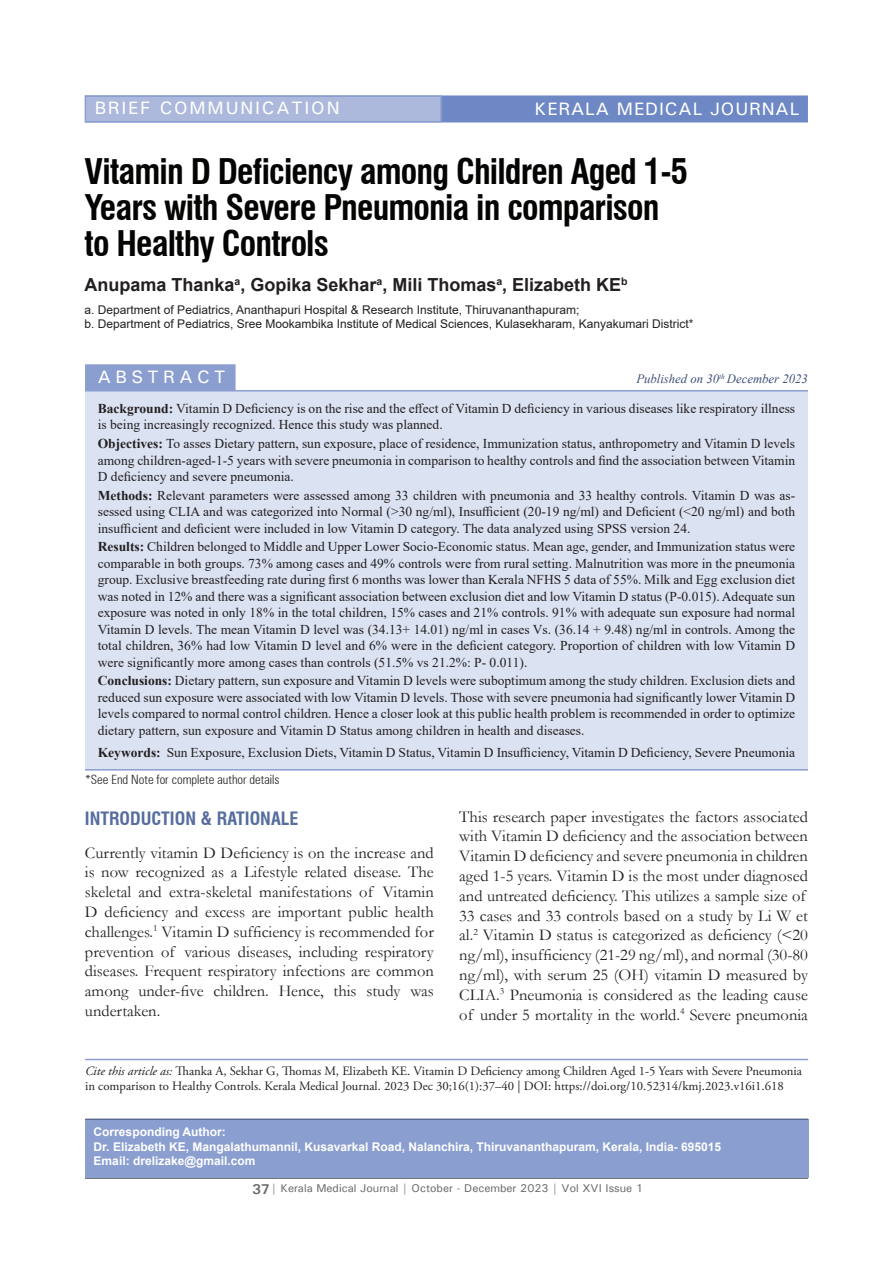
<style>
.page{position:relative;width:893px;height:1263px;background:#fff}
.page>*{position:absolute;margin:0;border:0;box-sizing:border-box;transform-origin:0 0}
.t1{font:700 condensed 34.5px/36px "Swiss 721 BT";letter-spacing:-.025em;color:#040503}
.Title_Name{font:700 18px "Arial";color:#231f20}
.Head_1{font:700 condensed 18px "Swiss 721 BT";color:#566d9e}
.t2{font:500 18px "Univers";letter-spacing:.05em;color:#fff}
.t3{font:500 18px "Univers";letter-spacing:.1em;color:#fff}
.t4{font:500 18px "Univers";letter-spacing:.25em;color:#fff}
.Para_1{font:16.5px/19.8px "Garamond";color:#231f20;text-align:justify}
.Abstract{font:13.5px/16.5px "Times New Roman";color:#231f20;text-align:justify}
.t5{font:12.75px/15.3px "Adobe Garamond Pro";color:#231f20}
.t6{font:300 condensed 12.75px "Zurich BT";color:#231f20}
.t7{font:italic 12.75px "Times New Roman";color:#3e4f77}
.Title_Name-2{font:12px/14.4px "Arial";color:#231f20}
.t8{font:700 12px/14.4px "Arial";color:#fff}
.t9{font:500 11.25px "Univers";color:#6c6d70}
.s1{font-weight:700}
.s2{font-style:italic}
.s3{font-weight:700;font-size:14.25px}
</style>
<div class="page">
<hr style="left:85px;top:1178px;width:723px;height:1px;background:#57585a">
<div style="left:85px;top:95px;width:723px;height:27px;background:#6d88c5;border:2px solid #6d88c5"></div>
<div style="left:85px;top:95px;width:357px;height:27px;background:#acb8dc;border:2px solid #8b9ed0"></div>
<div style="left:85px;top:1119px;width:723px;height:59px;background:#8b9ed0"></div>
<hr style="left:85px;top:1119px;width:723px;height:1px;background:#3e4f77">
<hr style="left:85px;top:1059px;width:723px;height:1px;background:#8b9ed0">
<div style="left:85px;top:364px;width:151px;height:26px;background:#8b9ed0;border:2px solid #8b9ed0"></div>
<div style="left:85px;top:391px;width:723px;height:378px;background:#dbe2f2"></div>
<hr style="left:85px;top:390px;width:723px;height:1px;background:#8b9ed0">
<hr style="left:85px;top:769px;width:723px;height:1px;background:#8b9ed0">
<p class="t3" style="left:95px;top:97px;width:246px">BRIEF COMMUNICATION</p>
<p class="t2" style="left:534px;top:97px;width:266px">KERALA MEDICAL JOURNAL</p>
<p class="t1" style="left:85px;top:154px;width:605px">Vitamin D Deficiency among Children Aged 1-5<br>Years with Severe Pneumonia in comparison to Healthy Controls</p>
<p class="Title_Name" style="left:85px;top:272px;width:545px">Anupama Thanka<sup>a</sup>, Gopika Sekhar<sup>a</sup>, Mili Thomas<sup>a</sup>, Elizabeth KE<sup>b</sup></p>
<p class="Title_Name-2" style="left:85px;top:302px;width:610px">a. Department of Pediatrics, Ananthapuri Hospital &amp; Research Institute, Thiruvananthapuram;<br>b. Department of Pediatrics, Sree Mookambika Institute of Medical Sciences, Kulasekharam, Kanyakumari District*</p>
<p class="t4" style="left:98px;top:365px;width:129px">ABSTRACT</p>
<p class="Abstract" style="left:98px;top:400px;width:699px"><span class="s1">Background:</span> Vitamin D Deficiency is on the rise and the effect of Vitamin D deficiency in various diseases like respiratory illness is being increasingly recognized. Hence this study was planned.</p>
<p class="Abstract" style="left:98px;top:435px;width:699px"><span class="s1">Objectives:</span> To asses Dietary pattern, sun exposure, place of residence, Immunization status, anthropometry and Vitamin D levels among children-aged-1-5 years with severe pneumonia in comparison to healthy controls and find the association between Vitamin D deficiency and severe pneumonia.</p>
<p class="Abstract" style="left:98px;top:486px;width:699px"><span class="s1">Methods:</span> Relevant parameters were assessed among 33 children with pneumonia and 33 healthy controls. Vitamin D was as&shy;sessed using CLIA and was categorized into Normal (&gt;30 ng/ml), Insufficient (20-19 ng/ml) and Deficient (&lt;20 ng/ml) and both insufficient and deficient were included in low Vitamin D category. The data analyzed using SPSS version 24.</p>
<p class="Abstract" style="left:98px;top:538px;width:699px"><span class="s1">Results:</span> Children belonged to Middle and Upper Lower Socio-Economic status. Mean age, gender, and Immunization status were comparable in both groups. 73% among cases and 49% controls were from rural setting. Malnutrition was more in the pneumonia group. Exclusive breastfeeding rate during first 6 months was lower than Kerala NFHS 5 data of 55%. Milk and Egg exclusion diet was noted in 12% and there was a significant association between exclusion diet and low Vitamin D status (P-0.015). Adequate sun exposure was noted in only 18% in the total children, 15% cases and 21% controls. 91% with adequate sun exposure had normal Vitamin D levels. The mean Vitamin D level was (34.13+ 14.01) ng/ml in cases Vs. (36.14 + 9.48) ng/ml in controls. Among the total children, 36% had low Vitamin D level and 6% were in the deficient category. Proportion of children with low Vitamin D were significantly more among cases than controls (51.5% vs 21.2%: P- 0.011).</p>
<p class="Abstract" style="left:98px;top:672px;width:699px"><span class="s1">Conclusions:</span> Dietary pattern, sun exposure and Vitamin D levels were suboptimum among the study children. Exclusion diets and reduced sun exposure were associated with low Vitamin D levels. Those with severe pneumonia had significantly lower Vitamin D levels compared to normal control children. Hence a closer look at this public health problem is recommended in order to optimize dietary pattern, sun exposure and Vitamin D Status among children in health and diseases.</p>
<p class="Abstract" style="left:98px;top:744px;width:699px"><span class="s1">Keywords:</span> Sun Exposure, Exclusion Diets, Vitamin D Status, Vitamin D Insufficiency, Vitamin D Deficiency, Severe Pneumonia</p>
<p class="t6" style="left:85px;top:771px;width:196px">*See End Note for complete author details</p>
<p class="t7" style="left:636px;top:370px;width:173px">Published on 30<sup>th</sup> December 2023</p>
<p class="Head_1" style="left:85px;top:808px;width:215px">INTRODUCTION &amp; RATIONALE</p>
<p class="Para_1" style="left:85px;top:842px;width:350px">Currently vitamin D Deficiency is on the increase and is now recognized as a Lifestyle related disease. The skeletal and extra-skeletal manifestations of Vitamin D deficiency and excess are important public health challenges.<sup>1</sup> Vitamin D sufficiency is recommended for prevention of various diseases, including respiratory diseases. Frequent respiratory infections are common among under-five children. Hence, this study was undertaken.</p>
<p class="Para_1" style="left:459px;top:806px;width:350px;text-align:left">This research paper investigates the factors associated with Vitamin D deficiency and the association between Vitamin D deficiency and severe pneumonia in children aged 1-5 years. Vitamin D is the most under diagnosed and untreated deficiency. This utilizes a sample size of 33 cases and 33 controls based on a study by Li W et al.<sup>2</sup> Vitamin D status is categorized as deficiency (&lt;20 ng/ml), insufficiency (21-29 ng/ml), and normal (30-80 ng/ml), with serum 25 (OH) vitamin D measured by CLIA.<sup>3</sup> Pneumonia is considered as the leading cause of under 5 mortality in the world.<sup>4</sup> Severe pneumonia</p>
<p class="t5" style="left:85px;top:1064px;width:718px"><span class="s2">Cite this article as:</span> Thanka A, Sekhar G, Thomas M, Elizabeth KE. Vitamin D Deficiency among Children Aged 1-5 Years with Severe Pneumonia in comparison to Healthy Controls. Kerala Medical Journal. 2023 Dec 30;16(1):37–40 | DOI: https://doi.org/10.52314/kmj.2023.v16i1.618</p>
<p class="t8" style="left:94px;top:1125px;width:629px">Corresponding Author:<br>Dr. Elizabeth KE, Mangalathumannil, Kusavarkal Road, Nalanchira, Thiruvananthapuram, Kerala, India- 695015<br>Email: drelizake@gmail.com</p>
<p class="t9" style="left:252px;top:1181px;width:393px"><span class="s3">37</span><span class="s1">|</span> Kerala Medical Journal | October - December 2023 | Vol XVI Issue 1</p>
</div>
